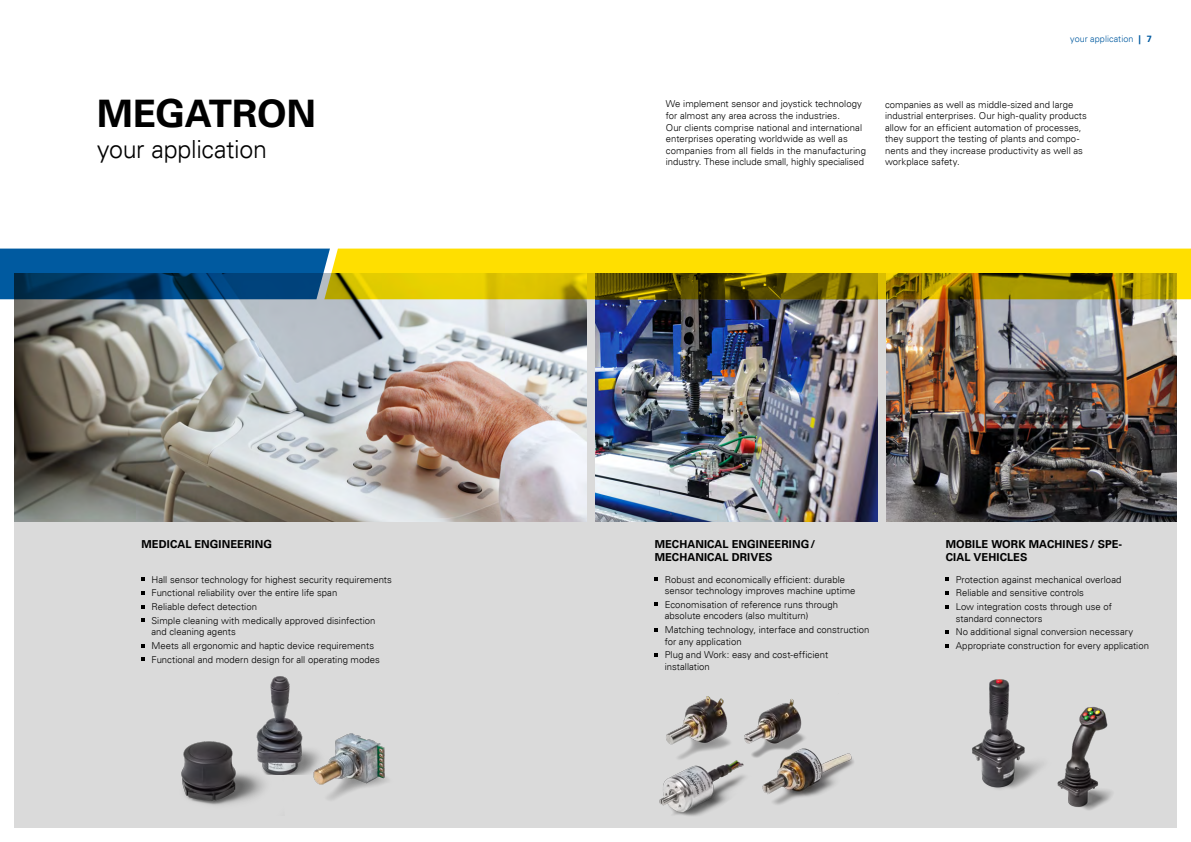
<style>
.page{position:relative;width:1191px;height:842px;background:#fff}
.page>*{position:absolute;margin:0;border:0;box-sizing:border-box;transform-origin:0 0}
.t1{font:700 38px "Univers LT";letter-spacing:-.01em;color:#000}
.t2{font:300 25px "Univers LT";letter-spacing:-.01em;color:#000}
.t3{font:700 11px/13px "Univers LT";letter-spacing:.01em;color:#000}
.t4{font:300 9.5px/11.5px "Univers LT";letter-spacing:.005em;color:#000}
.t5{font:300 9px "Univers LT";letter-spacing:.005em;color:#005aa0}
.t6{font:700 9px "Univers LT";color:#005aa0}
.s1{font-weight:700}
</style>
<div class="page">
<div style="left:14px;top:274px;width:1162px;height:554px;background:#dadada"></div>
<img style="left:595px;top:299px;width:282px;height:223px">
<img style="left:886px;top:299px;width:290px;height:223px">
<img style="left:972px;top:679px;width:70px;height:110px">
<img style="left:1057px;top:706px;width:55px;height:104px">
<img style="left:14px;top:299px;width:573px;height:223px">
<img style="left:263px;top:676px;width:38px;height:98px">
<img style="left:301px;top:733px;width:88px;height:67px">
<img style="left:181px;top:726px;width:104px;height:79px">
<img style="left:666px;top:696px;width:51px;height:47px">
<img style="left:717px;top:698px;width:85px;height:45px">
<img style="left:736px;top:734px;width:118px;height:71px">
<img style="left:659px;top:743px;width:98px;height:73px">
<svg style="left:0;top:249px;width:324px;height:50px;background:#004983"></svg>
<svg style="left:324px;top:249px;width:867px;height:50px;background:#cab101"></svg>
<p class="t1" style="left:97px;top:91px;width:220px">MEGATRON</p>
<p class="t2" style="left:97px;top:134px;width:171px">your application</p>
<p class="t5" style="left:1070px;top:34px;width:72px">your application <span class="s1">|</span></p>
<p class="t6" style="left:1147px;top:34px;width:7px">7</p>
<p class="t4" style="left:666px;top:98px;width:202px">We implement sensor and joystick technology for almost any area across the industries.<br>Our clients comprise national and international enterprises operating worldwide as well as companies from all fields in the manufacturing industry. These include small, highly specialised</p>
<p class="t4" style="left:885px;top:98px;width:203px">companies as well as middle-sized and large industrial enterprises. Our high-quality products allow for an efficient automation of processes, they support the testing of plants and compo&shy;nents and they increase productivity as well as workplace safety.</p>
<p class="t3" style="left:141px;top:538px;width:132px">MEDICAL ENGINEERING</p>
<p class="t3" style="left:654px;top:538px;width:162px">MECHANICAL ENGINEERING/<br>MECHANICAL DRIVES</p>
<p class="t4" style="left:664px;top:573px;width:192px">Robust and economically efficient: durable sensor technology improves machine uptime</p>
<p class="t4" style="left:664px;top:599px;width:175px">Economisation of reference runs through absolute encoders (also multiturn)</p>
<p class="t4" style="left:664px;top:624px;width:206px">Matching technology, interface and construction for any application</p>
<p class="t4" style="left:664px;top:649px;width:165px">Plug and Work: easy and cost-efficient installation</p>
<p class="t4" style="left:151px;top:573px;width:242px">Hall sensor technology for highest security requirements</p>
<p class="t4" style="left:151px;top:587px;width:187px">Functional reliability over the entire life span</p>
<p class="t4" style="left:151px;top:601px;width:107px">Reliable defect detection</p>
<p class="t4" style="left:151px;top:615px;width:225px">Simple cleaning with medically approved disinfection and cleaning agents</p>
<p class="t4" style="left:151px;top:640px;width:224px">Meets all ergonomic and haptic device requirements</p>
<p class="t4" style="left:151px;top:654px;width:230px">Functional and modern design for all operating modes</p>
<p class="t3" style="left:945px;top:538px;width:178px">MOBILE WORK MACHINES/ SPE-<br>CIAL VEHICLES</p>
<p class="t4" style="left:955px;top:573px;width:167px">Protection against mechanical overload</p>
<p class="t4" style="left:955px;top:587px;width:130px">Reliable and sensitive controls</p>
<p class="t4" style="left:955px;top:601px;width:158px">Low integration costs through use of standard connectors</p>
<p class="t4" style="left:955px;top:626px;width:179px">No additional signal conversion necessary</p>
<p class="t4" style="left:955px;top:640px;width:195px">Appropriate construction for every application</p>
</div>
